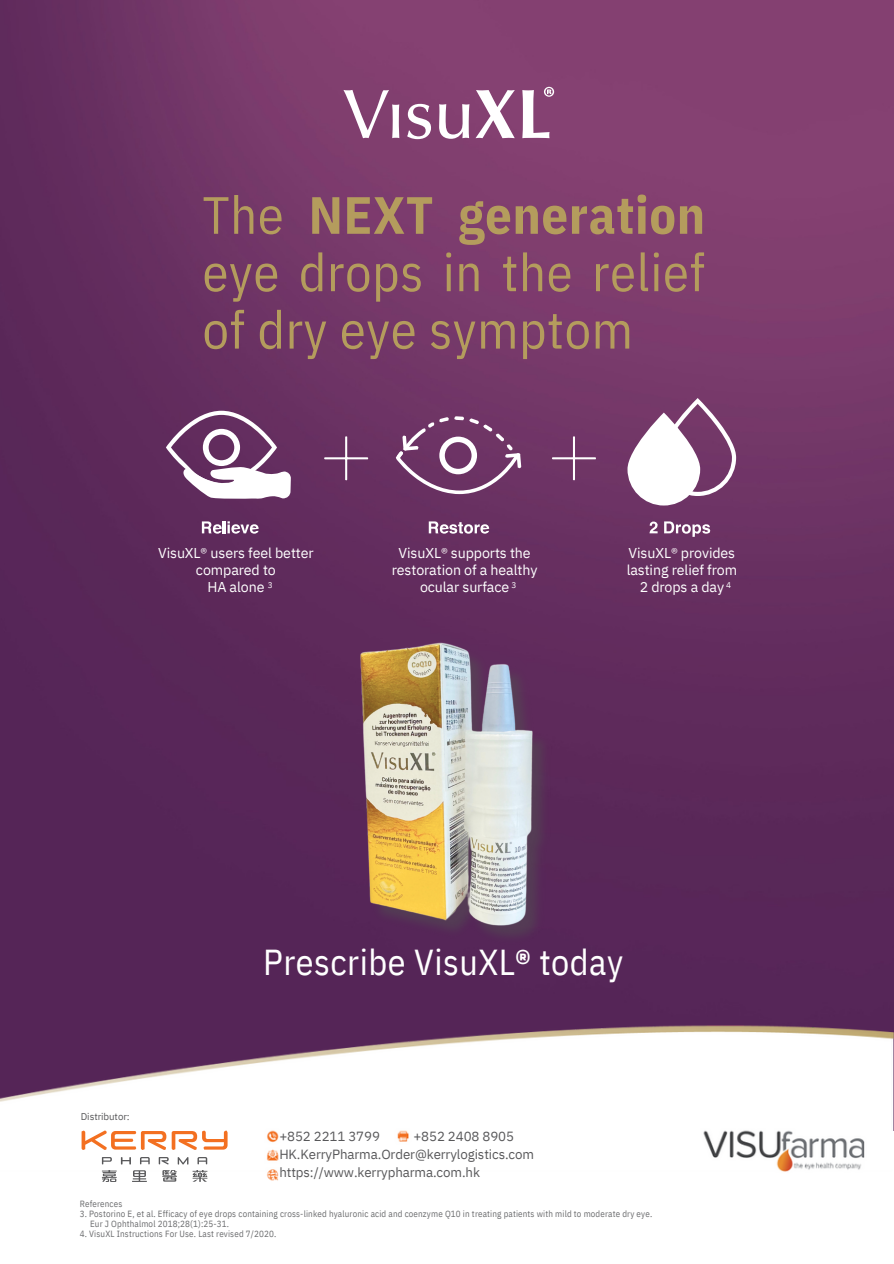
<style>
.page{position:relative;width:894px;height:1264px;background:#fff}
.page>*{position:absolute;margin:0;border:0;box-sizing:border-box;transform-origin:0 0}
.t1{font:52.35px/57.3px "IBM Plex Sans Cond";letter-spacing:.015em;color:#b49c5d;text-align:justify}
.t2{font:36px "IBM Plex Sans Cond";letter-spacing:.015em;color:#fff}
.t3{font:14.25px/16.8px "IBM Plex Sans";letter-spacing:-.01em;color:#fff;text-align:center}
.t4{font:13.35px/18px "IBM Plex Sans";letter-spacing:-.01em;color:#58585a}
.t5{font:9.75px "IBM Plex Sans";letter-spacing:-.005em;color:#58585a}
.t6{font:9px "IBM Plex Sans Cond";letter-spacing:.015em;color:#6d6e70}
.t7{font:8.25px "IBM Plex Sans";color:#fff}
.s1{font-weight:700}
</style>
<div class="page">
<img style="left:0;top:0;width:893px;height:1017px">
<svg style="left:202px;top:521px;width:56px;height:12px"></svg>
<svg style="left:166px;top:411px;width:125px;height:88px"></svg>
<svg style="left:428px;top:521px;width:61px;height:12px"></svg>
<svg style="left:324px;top:416px;width:272px;height:78px;background:#794471"></svg>
<svg style="left:343px;top:90px;width:56px;height:48px"></svg>
<svg style="left:407px;top:104px;width:24px;height:35px"></svg>
<svg style="left:439px;top:104px;width:30px;height:35px"></svg>
<svg style="left:475px;top:87px;width:79px;height:51px"></svg>
<svg style="left:649px;top:521px;width:8px;height:12px"></svg>
<svg style="left:664px;top:521px;width:46px;height:16px"></svg>
<svg style="left:659px;top:398px;width:77px;height:98px;background:#87537d"></svg>
<svg style="left:627px;top:414px;width:73px;height:91px"></svg>
<img style="left:0;top:1017px;width:893px;height:165px">
<svg style="left:82px;top:1130px;width:84px;height:20px"></svg>
<svg style="left:172px;top:1130px;width:55px;height:20px"></svg>
<svg style="left:102px;top:1156px;width:48px;height:25px"></svg>
<svg style="left:159px;top:1156px;width:48px;height:25px"></svg>
<img style="left:350px;top:617px;width:219px;height:344px">
<p class="t1" style="left:202px;top:185px;width:504px">The <span class="s1">NEXT generation </span>eye drops in the relief of dry eye symptom</p>
<p class="t3" style="left:158px;top:544px;width:157px">VisuXL® users feel better compared to</p>
<p class="t3" style="left:207px;top:578px;width:59px">HA alone</p>
<p class="t3" style="left:391px;top:544px;width:147px">VisuXL® supports the restoration of a healthy ocular surface</p>
<p class="t3" style="left:626px;top:544px;width:112px">VisuXL® provides lasting relief from<br>2 drops a day</p>
<p class="t7" style="left:268px;top:579px;width:6px">3</p>
<p class="t7" style="left:511px;top:579px;width:6px">3</p>
<p class="t7" style="left:726px;top:579px;width:6px">4</p>
<p class="t5" style="left:81px;top:1109px;width:50px">Distributor:</p>
<p class="t2" style="left:263px;top:937px;width:361px">Prescribe VisuXL<span class="s1">®</span> today</p>
<p class="t4" style="left:279px;top:1127px;width:102px">+852 2211 3799</p>
<p class="t4" style="left:279px;top:1127px;width:256px;text-indent:134px">+852 2408 8905<br>HK.KerryPharma.Order@kerrylogistics.com https://www.kerrypharma.com.hk</p>
<p class="t6" style="left:80px;top:1197px;width:44px">References</p>
<p class="t6" style="left:80px;top:1207px;width:574px">3. Postorino E, et al. Efficacy of eye drops containing cross-linked hyaluronic acid and coenzyme Q10 in treating patients with mild to moderate dry eye.</p>
<p class="t6" style="left:90px;top:1217px;width:140px">Eur J Ophthalmol 2018;28(1):25-31.</p>
<p class="t6" style="left:80px;top:1227px;width:198px">4. VisuXL Instructions For Use. Last revised 7/2020.</p>
</div>
